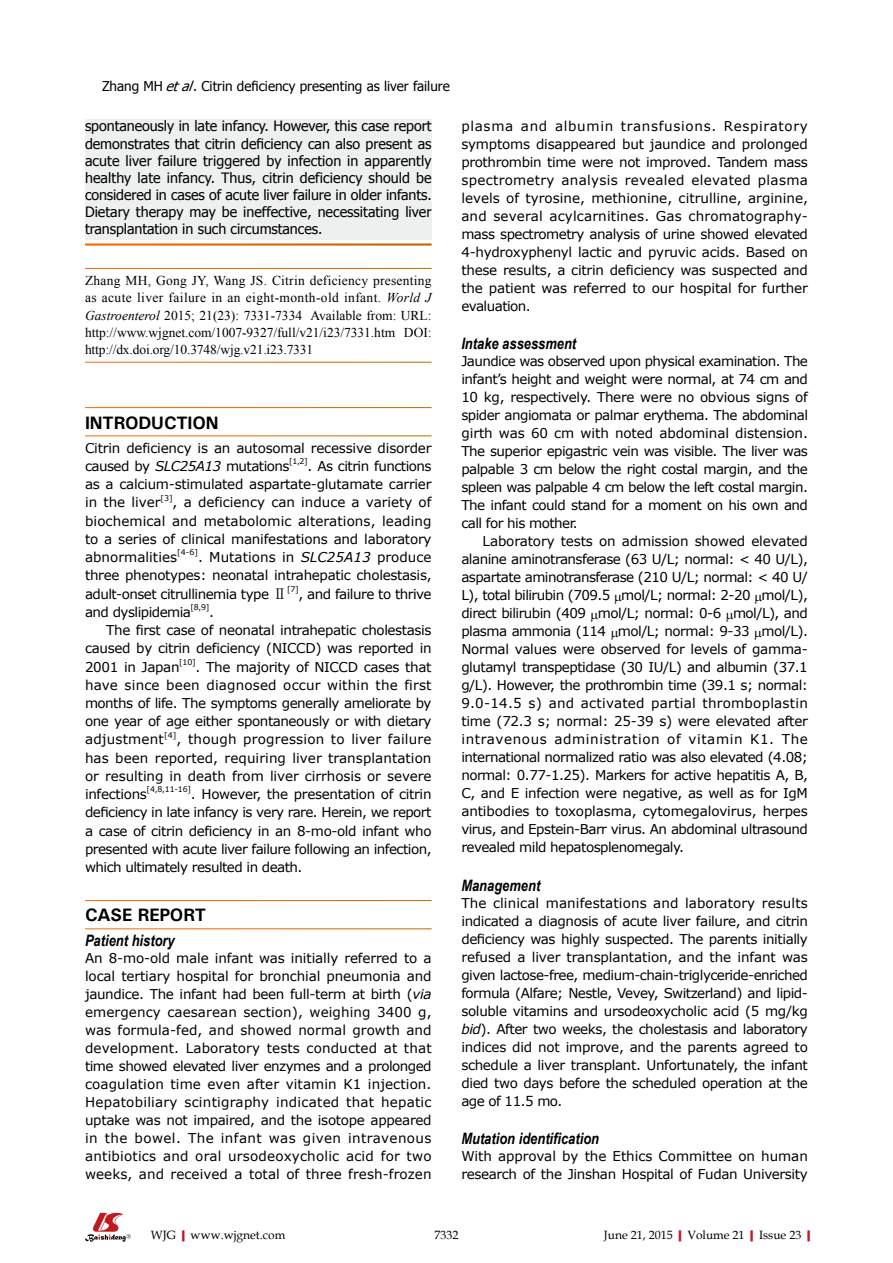
<style>
.page{position:relative;width:893px;height:1263px;background:#fff}
.page>*{position:absolute;margin:0;border:0;box-sizing:border-box;transform-origin:0 0}
.t1{font:700 18px "Univers";letter-spacing:-.01em;color:#000}
.t2{font:italic 700 15.75px "Arial Narrow";color:#000}
.t3{font:14.25px/17.1px "Tahoma";letter-spacing:-.005em;color:#000;text-align:justify}
.t4{font:13.5px/18px "Verdana";letter-spacing:-.035em;color:#000;text-align:justify}
.t5{font:13.5px/17.2px "Times New Roman";letter-spacing:-.01em;color:#000;text-align:justify}
.t6{font:13.5px "Verdana";letter-spacing:-.01em;color:#000}
.t7{font:13.5px/18.3px "Verdana";letter-spacing:-.015em;color:#000}
.t8{font:13.5px "Tahoma";color:#000}
.t9{font:13.5px "Verdana";letter-spacing:.015em;color:#000}
.t10{font:13.5px "Verdana";letter-spacing:-.005em;color:#000}
.t11{font:13.5px "Verdana";letter-spacing:.045em;color:#000}
.t12{font:12px "Book Antiqua";color:#000}
.t13{font:7.8px "Verdana";color:#000}
.s1{font-style:italic}
.s2{font-family:"Koz Min Pro";font-size:14.25px}
.s3{font-weight:700;color:#c01920}
</style>
<div class="page">
<div style="left:85px;top:119px;width:347px;height:120px;background:#eeefef"></div>
<svg style="left:85px;top:1213px;width:46px;height:29px"></svg>
<p class="t8" style="left:102px;top:77px;width:349px">Zhang MH <span class="s1">etal</span>. Citrin deficiency presenting as liver failure</p>
<p class="t3" style="left:85px;top:117px;width:348px">spontaneously in late infancy. However, this case report demonstrates that citrin deficiency can also present as acute liver failure triggered by infection in apparently healthy late infancy. Thus, citrin deficiency should be considered in cases of acute liver failure in older infants.<br>Dietary therapy may be ineffective, necessitating liver transplantation in such circumstances.</p>
<p class="t5" style="left:85px;top:272px;width:348px">Zhang MH, Gong JY, Wang JS. Citrin deficiency presenting as acute liver failure in an eight-month-old infant. <span class="s1">World J Gastroenterol</span> 2015; 21(23): 7331-7334 Available from: URL: http://www.wjgnet.com/1007-9327/full/v21/i23/7331.htm DOI: http://dx.doi.org/10.3748/wjg.v21.i23.7331</p>
<p class="t1" style="left:85px;top:412px;width:135px">INTRODUCTION</p>
<p class="t7" style="left:85px;top:438px;width:348px">Citrin deficiency is an autosomal recessive disorder caused by <span class="s1">SLC25A13</span> mutations</p>
<p class="t13" style="left:289px;top:456px;width:20px">[1,2]</p>
<p class="t4" style="left:85px;top:457px;width:348px;text-indent:222px">. As citrin functions as a calcium-stimulated aspartate-glutamate carrier in the liver</p>
<p class="t13" style="left:161px;top:493px;width:14px">[3]</p>
<p class="t4" style="left:85px;top:493px;width:348px;text-indent:88px">, a deficiency can induce a variety of biochemical and metabolomic alterations, leading to a series of clinical manifestations and laboratory abnormalities</p>
<p class="t13" style="left:177px;top:548px;width:22px">[4-6]</p>
<p class="t4" style="left:85px;top:548px;width:348px;line-height:18.5px;text-indent:113px">. Mutations in <span class="s1">SLC25A13</span> produce three phenotypes: neonatal intrahepatic cholestasis, adult-onset citrullinemia type <span class="s2">Ⅱ</span></p>
<p class="t13" style="left:287px;top:584px;width:13px">[7]</p>
<p class="t4" style="left:298px;top:585px;width:135px">, and failure to thrive</p>
<p class="t4" style="left:85px;top:602px;width:108px">and dyslipidemia</p>
<p class="t13" style="left:191px;top:602px;width:20px">[8,9]</p>
<p class="t4" style="left:209px;top:602px;width:6px">.</p>
<p class="t4" style="left:106px;top:621px;width:327px">The first case of neonatal intrahepatic cholestasis</p>
<p class="t4" style="left:85px;top:639px;width:348px">caused by citrin deficiency (NICCD) was reported in</p>
<p class="t4" style="left:85px;top:657px;width:96px">2001 in Japan</p>
<p class="t13" style="left:179px;top:657px;width:18px">[10]</p>
<p class="t4" style="left:85px;top:657px;width:348px;text-indent:111px">. The majority of NICCD cases that have since been diagnosed occur within the first months of life. The symptoms generally ameliorate by one year of age either spontaneously or with dietary adjustment</p>
<p class="t13" style="left:164px;top:730px;width:14px">[4]</p>
<p class="t4" style="left:85px;top:730px;width:348px;text-indent:91px">, though progression to liver failure has been reported, requiring liver transplantation or resulting in death from liver cirrhosis or severe infections</p>
<p class="t13" style="left:147px;top:784px;width:46px">[4,8,11-16]</p>
<p class="t4" style="left:85px;top:785px;width:348px;text-indent:106px">. However, the presentation of citrin deficiency in late infancy is very rare. Herein, we report a case of citrin deficiency in an 8-mo-old infant who presented with acute liver failure following an infection, which ultimately resulted in death.</p>
<p class="t1" style="left:85px;top:903px;width:123px">CASE REPORT</p>
<p class="t2" style="left:85px;top:929px;width:91px">Patient history</p>
<p class="t4" style="left:85px;top:949px;width:348px">An 8-mo-old male infant was initially referred to a local tertiary hospital for bronchial pneumonia and jaundice. The infant had been full-term at birth (<span class="s1">via </span>emergency caesarean section), weighing 3400 g, was formula-fed, and showed normal growth and development. Laboratory tests conducted at that time showed elevated liver enzymes and a prolonged coagulation time even after vitamin K1 injection.<br>Hepatobiliary scintigraphy indicated that hepatic uptake was not impaired, and the isotope appeared in the bowel. The infant was given intravenous antibiotics and oral ursodeoxycholic acid for two weeks, and received a total of three fresh-frozen</p>
<p class="t4" style="left:461px;top:116px;width:348px">plasma and albumin transfusions. Respiratory symptoms disappeared but jaundice and prolonged prothrombin time were not improved. Tandem mass spectrometry analysis revealed elevated plasma levels of tyrosine, methionine, citrulline, arginine, and several acylcarnitines. Gas chromatography&shy;mass spectrometry analysis of urine showed elevated 4-hydroxyphenyl lactic and pyruvic acids. Based on these results, a citrin deficiency was suspected and the patient was referred to our hospital for further evaluation.</p>
<p class="t2" style="left:461px;top:332px;width:116px">Intake assessment</p>
<p class="t4" style="left:461px;top:352px;width:348px">Jaundice was observed upon physical examination. The</p>
<p class="t4" style="left:461px;top:370px;width:348px">infant’s height and weight were normal, at 74 cm and</p>
<p class="t4" style="left:461px;top:388px;width:348px">10 kg, respectively. There were no obvious signs of</p>
<p class="t4" style="left:461px;top:406px;width:348px">spider angiomata or palmar erythema. The abdominal</p>
<p class="t10" style="left:461px;top:425px;width:348px">girth was 60 cm with noted abdominal distension.</p>
<p class="t4" style="left:461px;top:442px;width:348px">The superior epigastric vein was visible. The liver was</p>
<p class="t4" style="left:461px;top:460px;width:348px">palpable 3 cm below the right costal margin, and the</p>
<p class="t4" style="left:461px;top:478px;width:348px">spleen was palpable 4 cm below the left costal margin.</p>
<p class="t4" style="left:461px;top:496px;width:348px">The infant could stand for a moment on his own and</p>
<p class="t4" style="left:461px;top:514px;width:118px">call for his mother.</p>
<p class="t6" style="left:483px;top:533px;width:327px">Laboratory tests on admission showed elevated</p>
<p class="t4" style="left:461px;top:550px;width:348px">alanine aminotransferase (63 U/L; normal: &lt; 40 U/L),</p>
<p class="t4" style="left:461px;top:568px;width:348px">aspartate aminotransferase (210 U/L; normal: &lt; 40 U/</p>
<p class="t4" style="left:461px;top:586px;width:348px">L), total bilirubin (709.5 mol/L; normal: 2-20 mol/L),</p>
<p class="t4" style="left:461px;top:604px;width:348px">direct bilirubin (409 mol/L; normal: 0-6 mol/L), and</p>
<p class="t4" style="left:461px;top:622px;width:348px">plasma ammonia (114 mol/L; normal: 9-33 mol/L).</p>
<p class="t4" style="left:461px;top:640px;width:348px">Normal values were observed for levels of gamma-</p>
<p class="t4" style="left:461px;top:658px;width:348px">glutamyl transpeptidase (30 IU/L) and albumin (37.1</p>
<p class="t4" style="left:461px;top:676px;width:348px">g/L). However, the prothrombin time (39.1 s; normal:</p>
<p class="t9" style="left:461px;top:695px;width:348px">9.0-14.5 s) and activated partial thromboplastin</p>
<p class="t4" style="left:461px;top:712px;width:348px">time (72.3 s; normal: 25-39 s) were elevated after</p>
<p class="t11" style="left:461px;top:731px;width:348px">intravenous administration of vitamin K1. The</p>
<p class="t4" style="left:461px;top:748px;width:348px">international normalized ratio was also elevated (4.08;</p>
<p class="t4" style="left:461px;top:766px;width:348px">normal: 0.77-1.25). Markers for active hepatitis A, B,</p>
<p class="t4" style="left:461px;top:784px;width:348px">C, and E infection were negative, as well as for IgM</p>
<p class="t6" style="left:461px;top:803px;width:348px">antibodies to toxoplasma, cytomegalovirus, herpes</p>
<p class="t4" style="left:461px;top:820px;width:348px">virus, and Epstein-Barr virus. An abdominal ultrasound</p>
<p class="t4" style="left:461px;top:838px;width:224px">revealed mild hepatosplenomegaly.</p>
<p class="t2" style="left:461px;top:873px;width:80px">Management</p>
<p class="t4" style="left:461px;top:893px;width:348px">The clinical manifestations and laboratory results indicated a diagnosis of acute liver failure, and citrin deficiency was highly suspected. The parents initially refused a liver transplantation, and the infant was given lactose-free, medium-chain-triglyceride-enriched formula (Alfare; Nestle, Vevey, Switzerland) and lipid&shy;soluble vitamins and ursodeoxycholic acid (5 mg/kg <span class="s1">bid</span>). After two weeks, the cholestasis and laboratory indices did not improve, and the parents agreed to schedule a liver transplant. Unfortunately, the infant died two days before the scheduled operation at the age of 11.5 mo.</p>
<p class="t2" style="left:461px;top:1127px;width:139px">Mutation identification</p>
<p class="t4" style="left:461px;top:1147px;width:348px">With approval by the Ethics Committee on human research of the Jinshan Hospital of Fudan University</p>
<p class="t12" style="left:151px;top:1226px;width:136px">WJG<span class="s3">|</span>www.wjgnet.com</p>
<p class="t12" style="left:434px;top:1226px;width:25px">7332</p>
<p class="t12" style="left:604px;top:1226px;width:214px">June 21, 2015<span class="s3">|</span>Volume 21<span class="s3">|</span>Issue 23<span class="s3">|</span></p>
</div>
